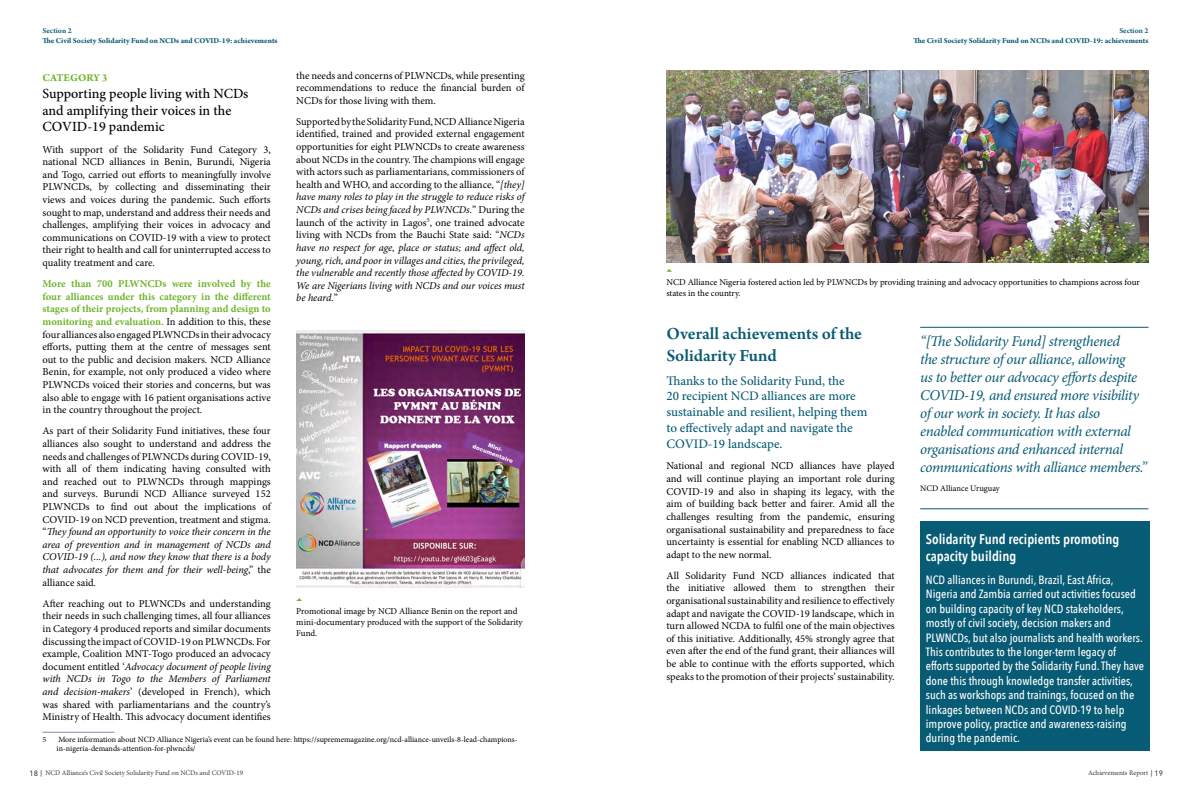
<style>
.page{position:relative;width:1191px;height:794px;background:#fff}
.page>*{position:absolute;margin:0;border:0;box-sizing:border-box;transform-origin:0 0}
.TIT_02{font:600 18px/21.6px "Arno Pro";letter-spacing:-.005em;color:#085b74}
.Intro{font:italic 15px/18px "Minion Pro";letter-spacing:-.025em;color:#085b74}
.TIT_03{font:500 14px/16.8px "Minion Pro";color:#000}
.TIT_destado{font:600 14px/16.8px "Avenir Next Condensed";color:#fff}
.TIT_03-2{font:500 13px/15.6px "Minion Pro";color:#085b74}
.Destacado_txt{font:500 12px/14.4px "Avenir Next Condensed";color:#fff}
.TIT_03-3{font:700 11px "Arno Pro";letter-spacing:.01em;color:#70b62c}
.TXT_01{font:10.5px/12.6px "Minion Pro";color:#000;text-align:justify}
.texto_foto{font:9px/10.8px "Minion Pro";color:#000}
.firma_citas{font:8.5px "Minion Pro";color:#000}
.Referencias{font:8px/9.6px "Minion Pro";letter-spacing:-.005em;color:#000}
.t1{font:700 8px "Arno Pro";color:#085b74}
.t2{font:600 8px "Arno Pro";color:#085b74}
.t3{font:7px "Minion Pro";color:#333e47}
.s1{font-style:italic}
.s2{font-weight:700;color:#70b42c}
.s3{font-family:"DIN Next LT Pro";font-size:8px}
</style>
<div class="page">
<hr style="left:43px;top:732px;width:72px;height:1px;background:#808ca2">
<img style="left:296px;top:330px;width:228px;height:258px">
<img style="left:666px;top:71px;width:482px;height:191px">
<hr style="left:920px;top:327px;width:228px;height:1px;background:#085b74">
<hr style="left:920px;top:508px;width:228px;height:1px;background:#085b74">
<div style="left:920px;top:522px;width:229px;height:229px;background:#085b74"></div>
<svg style="left:296px;top:598px;width:6px;height:3px"></svg>
<svg style="left:666px;top:269px;width:6px;height:3px"></svg>
<p class="t2" style="left:43px;top:26px;width:31px">Section 2</p>
<p class="t1" style="left:43px;top:36px;width:237px">The Civil Society Solidarity Fund on NCDs and COVID-19: achievements</p>
<p class="TXT_01" style="left:296px;top:69px;width:230px">the needs and concerns of PLWNCDs, while presenting recommendations to reduce the financial burden of NCDs for those living with them.</p>
<p class="TXT_01" style="left:296px;top:115px;width:230px">Supported by the Solidarity Fund, NCD Alliance Nigeria identified, trained and provided external engagement opportunities for eight PLWNCDs to create awareness about NCDs in the country. The champions will engage with actors such as parliamentarians, commissioners of health and WHO, and according to the alliance, “<span class="s1">[they] have many roles to play in the struggle to reduce risks of NCDs and crises being faced by PLWNCDs.</span>” During the launch of the activity in Lagos<sup>5</sup>, one trained advocate living with NCDs from the Bauchi State said: “<span class="s1">NCDs have no respect for age, place or status; and affect old, young, rich, and poor in villages and cities, the privileged, the vulnerable and recently those affected by COVID-19.<br>We are Nigerians living with NCDs and our voices must be heard.</span>”</p>
<p class="TIT_03-3" style="left:43px;top:71px;width:66px">CATEGORY 3</p>
<p class="TIT_03" style="left:43px;top:85px;width:207px">Supporting people living with NCDs and amplifying their voices in the<br>COVID-19 pandemic</p>
<p class="TXT_01" style="left:43px;top:143px;width:230px">With support of the Solidarity Fund Category 3, national NCD alliances in Benin, Burundi, Nigeria and Togo, carried out efforts to meaningfully involve PLWNCDs, by collecting and disseminating their views and voices during the pandemic. Such efforts sought to map, understand and address their needs and challenges, amplifying their voices in advocacy and communications on COVID-19 with a view to protect their right to health and call for uninterrupted access to quality treatment and care.</p>
<p class="TXT_01" style="left:43px;top:277px;width:230px"><span class="s2">More than 700 PLWNCDs were involved by the four alliances under this category in the different stages of their projects, from planning and design to monitoring and evaluation.</span> In addition to this, these four alliances also engaged PLWNCDs in their advocacy efforts, putting them at the centre of messages sent out to the public and decision makers. NCD Alliance Benin, for example, not only produced a video where PLWNCDs voiced their stories and concerns, but was also able to engage with 16 patient organisations active in the country throughout the project.</p>
<p class="TXT_01" style="left:43px;top:425px;width:230px">As part of their Solidarity Fund initiatives, these four alliances also sought to understand and address the needs and challenges of PLWNCDs during COVID-19, with all of them indicating having consulted with and reached out to PLWNCDs through mappings and surveys. Burundi NCD Alliance surveyed 152<br>PLWNCDs to find out about the implications of COVID-19 on NCD prevention, treatment and stigma. “<span class="s1">They found an opportunity to voice their concern in the area of prevention and in management of NCDs and COVID-19 (...), and now they know that there is a body that advocates for them and for their well-being</span>,” the alliance said.</p>
<p class="TXT_01" style="left:43px;top:597px;width:230px">After reaching out to PLWNCDs and understanding their needs in such challenging times, all four alliances in Category 4 produced reports and similar documents discussing the impact of COVID-19 on PLWNCDs. For example, Coalition MNT-Togo produced an advocacy document entitled ‘<span class="s1">Advocacy document of people living with NCDs in Togo to the Members of Parliament and decision-makers</span>’ (developed in French), which was shared with parliamentarians and the country’s Ministry of Health. This advocacy document identifies</p>
<p class="Referencias" style="left:43px;top:734px;width:5px">5</p>
<p class="Referencias" style="left:57px;top:734px;width:462px">More information about NCD Alliance Nigeria’s event can be found here: https://suprememagazine.org/ncd-alliance-unveils-8-lead-champions&shy;in-nigeria-demands-attention-for-plwncds/</p>
<p class="texto_foto" style="left:296px;top:605px;width:228px">Promotional image by NCD Alliance Benin on the report and mini-documentary produced with the support of the Solidarity<br>Fund.</p>
<p class="t2" style="left:1119px;top:26px;width:31px">Section 2</p>
<p class="t1" style="left:913px;top:36px;width:237px">The Civil Society Solidarity Fund on NCDs and COVID-19: achievements</p>
<p class="texto_foto" style="left:666px;top:277px;width:475px">NCD Alliance Nigeria fostered action led by PLWNCDs by providing training and advocacy opportunities to champions across four states in the country.</p>
<p class="TIT_02" style="left:666px;top:324px;width:197px">Overall achievements of the<br>Solidarity Fund</p>
<p class="TIT_03-2" style="left:666px;top:373px;width:203px">Thanks to the Solidarity Fund, the<br>20 recipient NCD alliances are more sustainable and resilient, helping them to effectively adapt and navigate the</p>
<p class="TIT_03-2" style="left:666px;top:436px;width:118px">COVID-19 landscape.</p>
<p class="TXT_01" style="left:666px;top:460px;width:230px">National and regional NCD alliances have played and will continue playing an important role during COVID-19 and also in shaping its legacy, with the aim of building back better and fairer. Amid all the challenges resulting from the pandemic, ensuring organisational sustainability and preparedness to face uncertainty is essential for enabling NCD alliances to adapt to the new normal.</p>
<p class="TXT_01" style="left:666px;top:569px;width:230px">All Solidarity Fund NCD alliances indicated that the initiative allowed them to strengthen their organisational sustainability and resilience to effectively adapt and navigate the COVID-19 landscape, which in turn allowed NCDA to fulfil one of the main objectives of this initiative. Additionally, 45% strongly agree that even after the end of the fund grant, their alliances will be able to continue with the efforts supported, which speaks to the promotion of their projects’ sustainability.</p>
<p class="Intro" style="left:920px;top:332px;width:228px">“[The Solidarity Fund] strengthened<br>the structure of our alliance, allowing<br>us to better our advocacy efforts despite COVID-19, and ensured more visibility of our work in society. It has also enabled communication with external organisations and enhanced internal communications with alliance members.”</p>
<p class="firma_citas" style="left:920px;top:482px;width:81px">NCD Alliance Uruguay</p>
<p class="TIT_destado" style="left:926px;top:530px;width:195px">Solidarity Fund recipients promoting capacity building</p>
<p class="Destacado_txt" style="left:926px;top:572px;width:220px">NCD alliances in Burundi, Brazil, East Africa, Nigeria and Zambia carried out activities focused on building capacity of key NCD stakeholders, mostly of civil society, decision makers and PLWNCDs, but also journalists and health workers.<br>This contributes to the longer-term legacy of efforts supported by the Solidarity Fund. They have done this through knowledge transfer activities, such as workshops and trainings, focused on the linkages between NCDs and COVID-19 to help improve policy, practice and awareness-raising during the pandemic.</p>
<p class="t3" style="left:30px;top:768px;width:215px"><span class="s3">18 |</span> NCD Alliance’s Civil Society Solidarity Fund on NCDs and COVID-19</p>
<p class="t3" style="left:1088px;top:768px;width:77px">Achievements Report <span class="s3">| 19</span></p>
</div>
